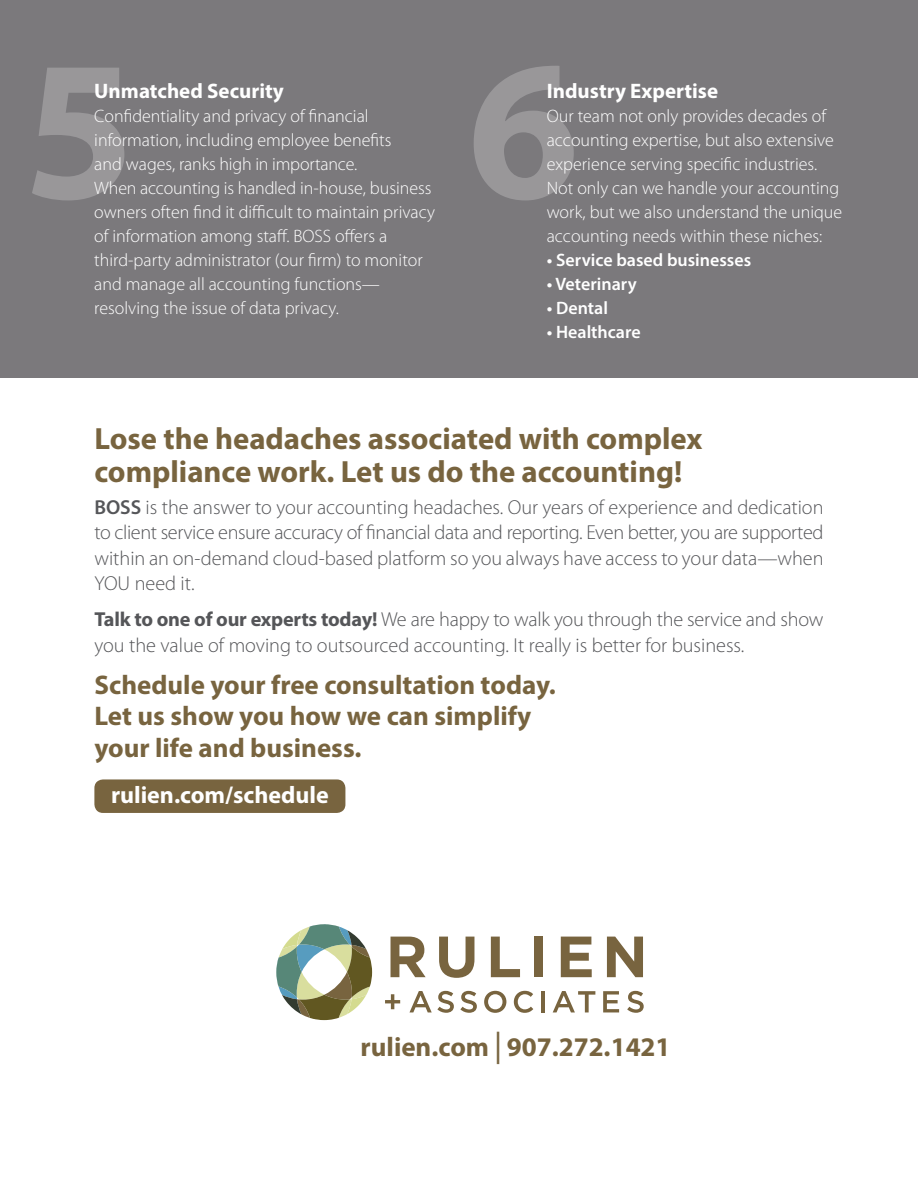
<style>
.page{position:relative;width:918px;height:1188px;background:#fff}
.page>*{position:absolute;margin:0;border:0;box-sizing:border-box;transform-origin:0 0}
.t1{font:700 201px "Myriad Pro";color:#fff}
.t2{font:700 30.75px/33px "Myriad Pro";color:#78643f}
.t3{font:700 27px/31.5px "Myriad Pro";color:#78643f}
.t4{font:700 24px "Myriad Pro";color:#fff}
.t5{font:700 21px "Myriad Pro";color:#fff}
.t6{font:300 20.25px/25.5px "Myriad Pro";color:#555659;text-align:justify}
.t7{font:300 18px/24px "Myriad Pro";color:#fff}
.t8{font:600 18px "Myriad Pro";color:#fff}
.s1{font-weight:600}
.s2{font-weight:700}
.s3{font-size:32.4px}
</style>
<div class="page">
<div style="left:0;top:0;width:918px;height:378px;background:#7b797c"></div>
<svg style="left:276px;top:924px;width:97px;height:97px"></svg>
<svg style="left:347px;top:999px;width:5px;height:15px"></svg>
<svg style="left:352px;top:995px;width:14px;height:4px"></svg>
<svg style="left:391px;top:937px;width:35px;height:40px"></svg>
<svg style="left:439px;top:937px;width:35px;height:41px"></svg>
<svg style="left:491px;top:937px;width:29px;height:40px"></svg>
<div style="left:534px;top:937px;width:9px;height:40px;background:#78643f"></div>
<svg style="left:561px;top:937px;width:31px;height:40px"></svg>
<svg style="left:607px;top:937px;width:36px;height:40px"></svg>
<svg style="left:627px;top:991px;width:17px;height:22px"></svg>
<svg style="left:385px;top:994px;width:15px;height:15px"></svg>
<svg style="left:409px;top:991px;width:45px;height:22px"></svg>
<svg style="left:460px;top:991px;width:17px;height:22px"></svg>
<svg style="left:484px;top:991px;width:22px;height:22px"></svg>
<svg style="left:514px;top:991px;width:19px;height:22px"></svg>
<hr style="left:541px;top:991px;width:4px;height:21px;background:#78643f">
<svg style="left:553px;top:991px;width:42px;height:21px"></svg>
<svg style="left:603px;top:991px;width:16px;height:21px"></svg>
<div style="left:94px;top:779px;width:251px;height:34px;background:#78643f;border-radius:9px"></div>
<h1 class="t1" style="left:24px;top:-1px;width:113px">5</h1>
<h1 class="t1" style="left:468px;top:-1px;width:113px">6</h1>
<p class="t5" style="left:94px;top:77px;width:191px">Unmatched Security</p>
<p class="t7" style="left:94px;top:104px;width:342px">Confidentiality and privacy of financial information, including employee benefits<br>and wages, ranks high in importance.<br>When accounting is handled in-house, business owners often find it difficult to maintain privacy of information among staff. BOSS offers a third-party administrator (our firm) to monitor and manage all accounting functions— resolving the issue of data privacy.</p>
<p class="t5" style="left:547px;top:77px;width:173px">Industry Expertise</p>
<p class="t7" style="left:547px;top:104px;width:297px">Our team not only provides decades of accounting expertise, but also extensive experience serving specific industries.<br>Not only can we handle your accounting work, but we also understand the unique accounting needs within these niches:</p>
<p class="t8" style="left:547px;top:249px;width:206px">• Service based businesses</p>
<p class="t8" style="left:547px;top:273px;width:91px">• Veterinary</p>
<p class="t8" style="left:547px;top:297px;width:63px">• Dental</p>
<p class="t8" style="left:547px;top:321px;width:95px">• Healthcare</p>
<p class="t2" style="left:94px;top:421px;width:610px">Lose the headaches associated with complex compliance work. Let us do the accounting!</p>
<p class="t6" style="left:94px;top:495px;width:731px"><span class="s1">BOSS</span> is the answer to your accounting headaches. Our years of experience and dedication to client service ensure accuracy of financial data and reporting. Even better, you are supported within an on-demand cloud-based platform so you always have access to your data—when YOU need it.</p>
<p class="t6" style="left:94px;top:607px;width:731px"><span class="s2">Talk to one of our experts today!</span> We are happy to walk you through the service and show you the value of moving to outsourced accounting. It really is better for business.</p>
<p class="t3" style="left:94px;top:668px;width:463px">Schedule your free consultation today.<br>Let us show you how we can simplify your life and business.</p>
<p class="t4" style="left:111px;top:779px;width:219px">rulien.com/schedule</p>
<p class="t3" style="left:361px;top:1030px;width:311px">rulien.com <span class="s3">|</span> 907.272.1421</p>
</div>
